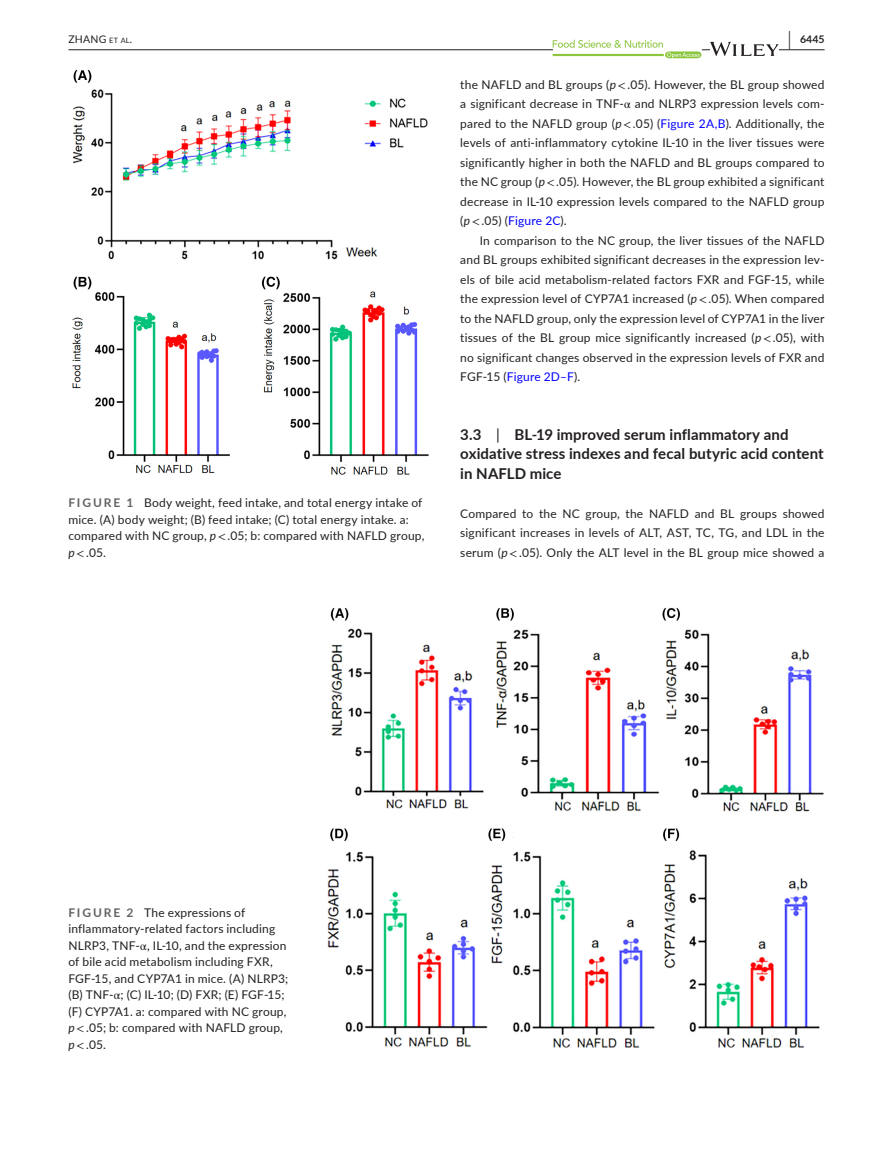
<style>
.page{position:relative;width:893px;height:1174px;background:#fff}
.page>*{position:absolute;margin:0;border:0;box-sizing:border-box;transform-origin:0 0}
.t1{font:700 15px/19.5px "Lato";letter-spacing:.005em;color:#231f20}
.t2{font:12px/19.5px "Lato";letter-spacing:.015em;color:#231f20;text-align:justify}
.t3{font:10.5px "Lato";letter-spacing:.025em;color:#231f20}
.t4{font:700 10.5px "Lato";color:#231f20}
.s1{font-size:7.35px}
.s2{font-size:19.5px}
.s3{font-style:italic}
.s4{font-family:"STIX"}
.s5{color:#00f}
.s6{font-weight:700;color:#636366}
.s7{font-weight:400}
</style>
<div class="page">
<hr style="left:68px;top:49px;width:756px;height:1px;background:#231f20">
<svg style="left:553px;top:40px;width:148px;height:18px"></svg>
<svg style="left:710px;top:42px;width:69px;height:14px"></svg>
<img style="left:327px;top:608px;width:497px;height:440px">
<img style="left:72px;top:70px;width:357px;height:405px">
<p class="t3" style="left:68px;top:31px;width:65px">ZHANG <span class="s1">et al</span>.</p>
<p class="t4" style="left:789px;top:31px;width:37px"><span class="s2">|</span> 6445</p>
<p class="t2" style="left:460px;top:74px;width:366px">the NAFLD and BL groups (<span class="s3">p</span><span class="s4">&lt;</span> .05). However, the BL group showed a significant decrease in TNF-<span class="s4">α</span> and NLRP3 expression levels com&shy;pared to the NAFLD group (<span class="s3">p</span><span class="s4">&lt;</span> .05) (<span class="s5">Figure 2A,B</span>). Additionally, the levels of anti-inflammatory cytokine IL-10 in the liver tissues were significantly higher in both the NAFLD and BL groups compared to the NC group (<span class="s3">p</span><span class="s4">&lt;</span> .05). However, the BL group exhibited a significant decrease in IL-10 expression levels compared to the NAFLD group (<span class="s3">p</span><span class="s4">&lt;</span> .05) (<span class="s5">Figure 2C</span>).</p>
<p class="t2" style="left:460px;top:230px;width:366px;text-indent:20px">In comparison to the NC group, the liver tissues of the NAFLD and BL groups exhibited significant decreases in the expression lev&shy;els of bile acid metabolism-related factors FXR and FGF-15, while the expression level of CYP7A1 increased (<span class="s3">p</span><span class="s4">&lt;</span> .05). When compared to the NAFLD group, only the expression level of CYP7A1 in the liver tissues of the BL group mice significantly increased (<span class="s3">p</span><span class="s4">&lt;</span> .05), with no significant changes observed in the expression levels of FXR and FGF-15 (<span class="s5">Figure 2D–F</span>).</p>
<p class="t2" style="left:68px;top:494px;width:357px;line-height:16.5px;text-align:left"><span class="s6">FIGURE 1</span> Body weight, feed intake, and total energy intake of mice. (A) body weight; (B) feed intake; (C) total energy intake. a: compared with NC group, <span class="s3">p</span><span class="s4">&lt;</span> .05; b: compared with NAFLD group, <span class="s3">p</span><span class="s4">&lt;</span> .05.</p>
<p class="t1" style="left:460px;top:424px;width:365px">3.3 <span class="s7">|</span> BL-19 improved serum inflammatory and oxidative stress indexes and fecal butyric acid content in NAFLD mice</p>
<p class="t2" style="left:460px;top:503px;width:366px">Compared to the NC group, the NAFLD and BL groups showed significant increases in levels of ALT, AST, TC, TG, and LDL in the serum (<span class="s3">p</span><span class="s4">&lt;</span> .05). Only the ALT level in the BL group mice showed a</p>
<p class="t2" style="left:68px;top:903px;width:221px;line-height:16.5px;text-align:left"><span class="s6">FIGURE 2</span> The expressions of inflammatory-related factors including NLRP3, TNF-<span class="s4">α</span>, IL-10, and the expression of bile acid metabolism including FXR, FGF-15, and CYP7A1 in mice. (A) NLRP3; (B) TNF-<span class="s4">α</span>; (C) IL-10; (D) FXR; (E) FGF-15; (F) CYP7A1. a: compared with NC group, <span class="s3">p</span><span class="s4">&lt;</span> .05; b: compared with NAFLD group, <span class="s3">p</span><span class="s4">&lt;</span> .05.</p>
</div>
